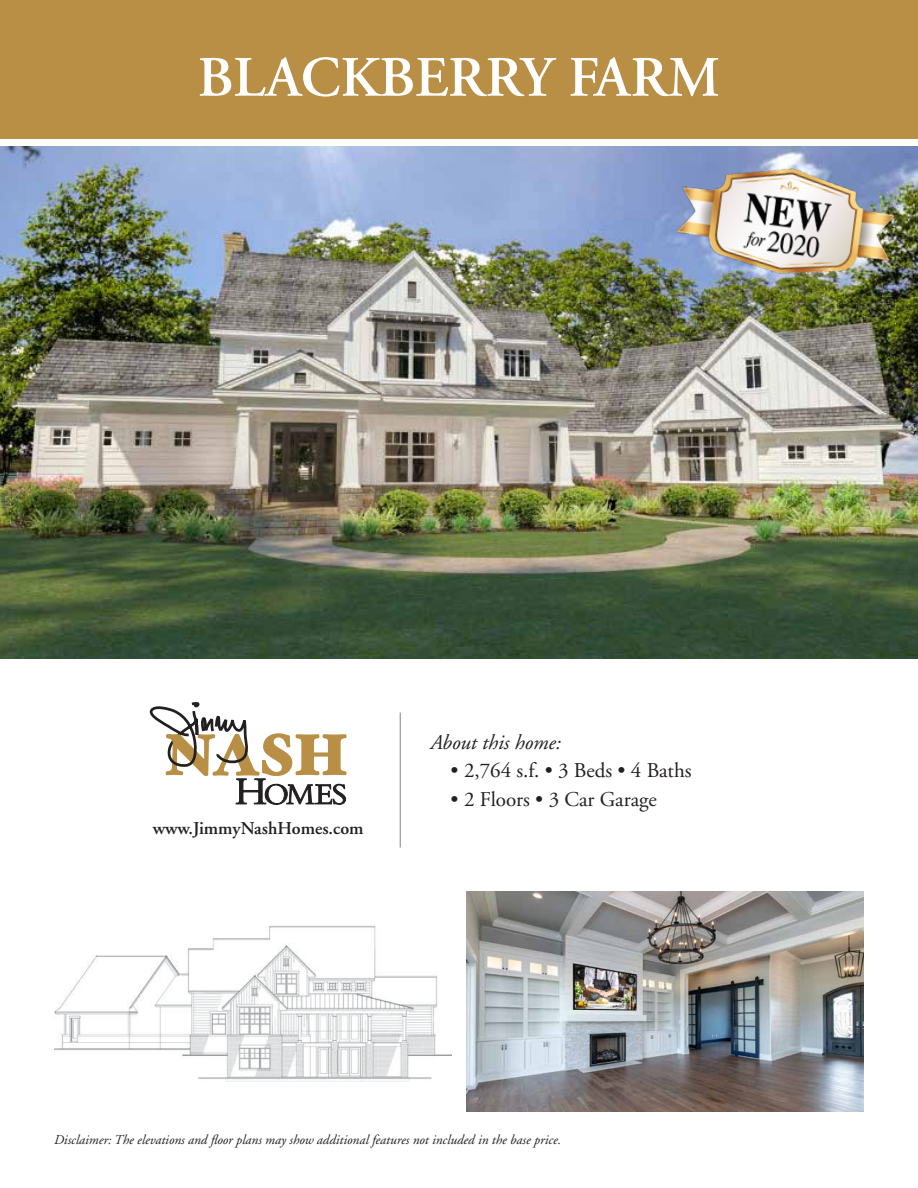
<style>
.page{position:relative;width:918px;height:1188px;background:#fff}
.page>*{position:absolute;margin:0;border:0;box-sizing:border-box;transform-origin:0 0}
.t1{font:600 57px "Adobe Garamond";color:#fff}
.t2{font:21px "Adobe Garamond";color:#231f20}
.t3{font:italic 21px "Adobe Garamond";color:#231f20}
.t4{font:600 18px "Adobe Garamond";color:#231f20}
.t5{font:italic 13.5px "Adobe Garamond";color:#231f20}
</style>
<div class="page">
<div style="left:0;top:0;width:918px;height:138px;background:#b88f44"></div>
<img style="left:0;top:147px;width:918px;height:512px">
<img style="left:54px;top:925px;width:397px;height:157px">
<img style="left:467px;top:891px;width:397px;height:220px">
<svg style="left:150px;top:702px;width:197px;height:103px"></svg>
<hr style="left:400px;top:713px;width:1px;height:135px;background:#808285">
<img style="left:656px;top:146px;width:259px;height:159px">
<h1 class="t1" style="left:198px;top:46px;width:524px">BLACKBERRY FARM</h1>
<h3 class="t4" style="left:153px;top:818px;width:212px">www.JimmyNashHomes.com</h3>
<h2 class="t3" style="left:430px;top:731px;width:132px">About this home:</h2>
<h2 class="t2" style="left:451px;top:759px;width:243px">• 2,764 s.f. • 3 Beds • 4 Baths</h2>
<h2 class="t2" style="left:451px;top:788px;width:208px">• 2 Floors • 3 Car Garage</h2>
<p class="t5" style="left:54px;top:1132px;width:509px">Disclaimer: The elevations and floor plans may show additional features not included in the base price.</p>
</div>
